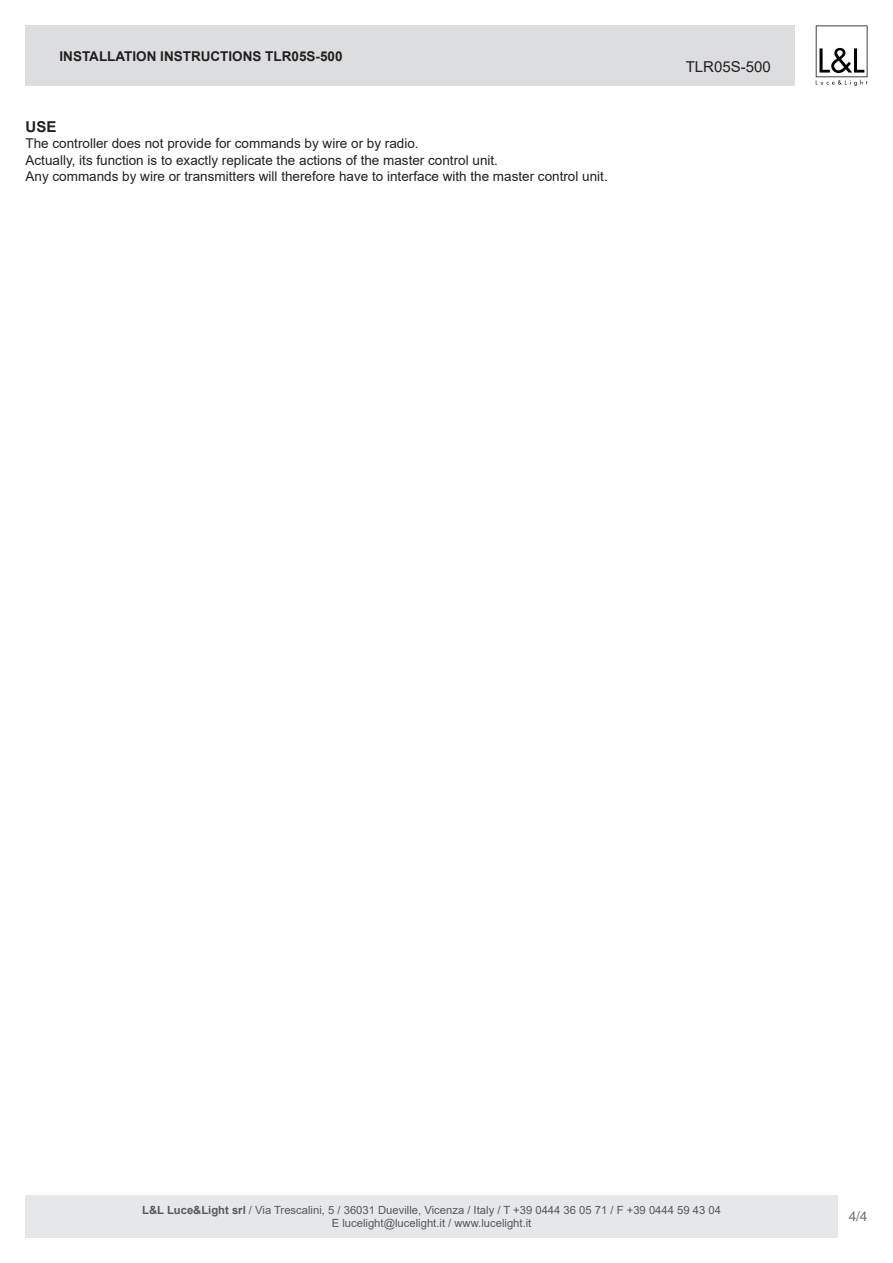
<style>
.page{position:relative;width:893px;height:1263px;background:#fff}
.page>*{position:absolute;margin:0;border:0;box-sizing:border-box;transform-origin:0 0}
.t1{font:15px "Arial";color:#231f20}
.Normale{font:700 15px "Arial";color:#231f20}
.Normale-2{font:13.5px "Arial";color:#231f20}
.t2{font:700 13.5px "Arial";color:#231f20}
.t3{font:13.5px "Helvetica LT Std";color:#6c6d70}
.t4{font:11.25px/12.8px "Arial";color:#57585a;text-align:center}
.s1{font-weight:700}
</style>
<div class="page">
<div style="left:26px;top:1195px;width:812px;height:42px;background:#e6e7e9"></div>
<div style="left:26px;top:26px;width:769px;height:60px;background:#dcdddf"></div>
<svg style="left:816px;top:26px;width:51px;height:60px"></svg>
<p class="t2" style="left:60px;top:46px;width:285px">INSTALLATION INSTRUCTIONS TLR05S-500</p>
<p class="Normale" style="left:26px;top:116px;width:32px">USE</p>
<p class="Normale-2" style="left:26px;top:134px;width:395px">The controller does not provide for commands by wire or by radio.</p>
<p class="Normale-2" style="left:26px;top:150px;width:474px">Actually, its function is to exactly replicate the actions of the master control unit.</p>
<p class="Normale-2" style="left:26px;top:167px;width:584px">Any commands by wire or transmitters will therefore have to interface with the master control unit.</p>
<p class="t1" style="left:686px;top:56px;width:87px">TLR05S-500</p>
<p class="t4" style="left:142px;top:1203px;width:580px"><span class="s1">L&amp;L Luce&amp;Light srl</span> / Via Trescalini, 5 / 36031 Dueville, Vicenza / Italy / T +39 0444 36 05 71 / F +39 0444 59 43 04<br>E lucelight@lucelight.it / www.lucelight.it</p>
<p class="t3" style="left:849px;top:1208px;width:20px">4/4</p>
</div>
